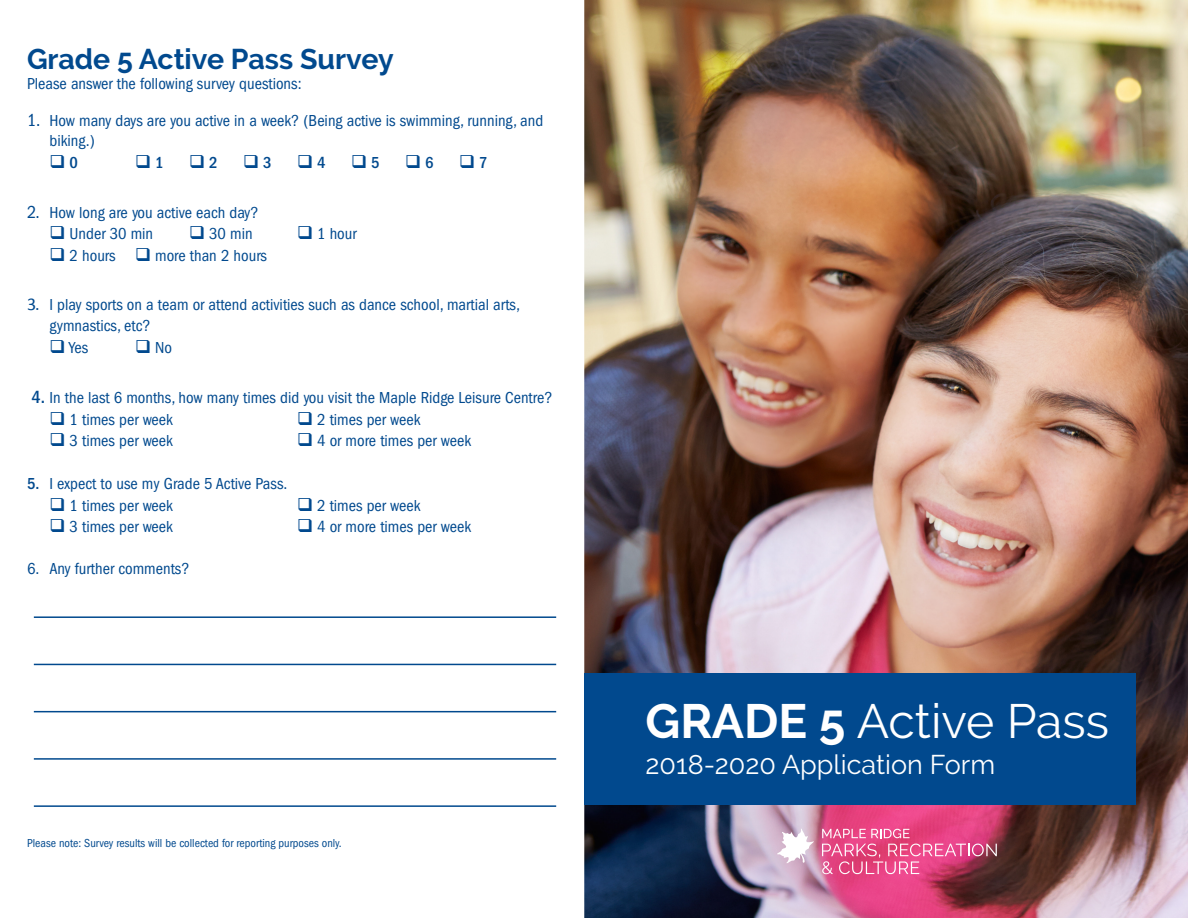
<style>
.page{position:relative;width:1188px;height:918px;background:#fff}
.page>*{position:absolute;margin:0;border:0;box-sizing:border-box;transform-origin:0 0}
.Volunteer_Times{font:48px "Raleway";color:#fff}
.Location___Instructo{font:700 28.5px "Raleway";color:#01498e}
.Location___Instructo-2{font:27px "Raleway";color:#fff}
.Location___Instructo-3{font:condensed 16.5px/19.8px "ITC Franklin Gothic Std";color:#01498e}
.Location___Instructo-4{font:500 condensed 16.5px "ITC Franklin Gothic Std";color:#01498e}
.Location___Instructo-5{font:condensed 12px "ITC Franklin Gothic Std";color:#01498e}
.s1{font-size:18px}
.s2{font-family:"Calibri";font-stretch:normal;font-size:18px}
.s3{font-weight:500;font-size:18px}
.s4{font-weight:500}
.s5{font-weight:700}
</style>
<div class="page">
<hr style="left:34px;top:664px;width:522px;height:1px;background:#01498e">
<img style="left:584px;top:0;width:604px;height:918px">
<hr style="left:34px;top:711px;width:522px;height:1px;background:#01498e">
<hr style="left:34px;top:758px;width:522px;height:2px;background:#01498e">
<hr style="left:34px;top:616px;width:522px;height:2px;background:#01498e">
<hr style="left:34px;top:805px;width:522px;height:2px;background:#01498e">
<div style="left:584px;top:673px;width:552px;height:132px;background:#01498e"></div>
<svg style="left:822px;top:829px;width:88px;height:9px"></svg>
<svg style="left:822px;top:844px;width:175px;height:30px;background:#d75b88"></svg>
<svg style="left:777px;top:829px;width:37px;height:34px"></svg>
<p class="Location___Instructo" style="left:27px;top:43px;width:368px">Grade 5 Active Pass Survey</p>
<p class="Location___Instructo-3" style="left:27px;top:74px;width:276px">Please answer the following survey questions:</p>
<p class="Location___Instructo-3" style="left:50px;top:111px;width:495px;text-indent:-23px"><span class="s1">1.</span> How many days are you active in a week? (Being active is swimming, running, and biking.)</p>
<p class="Location___Instructo-4" style="left:50px;top:153px;width:30px">❑ 0</p>
<p class="Location___Instructo-4" style="left:135px;top:153px;width:30px">❑1</p>
<p class="Location___Instructo-4" style="left:189px;top:153px;width:30px">❑2</p>
<p class="Location___Instructo-4" style="left:243px;top:153px;width:30px">❑3</p>
<p class="Location___Instructo-4" style="left:297px;top:153px;width:30px">❑4</p>
<p class="Location___Instructo-4" style="left:351px;top:153px;width:30px">❑5</p>
<p class="Location___Instructo-4" style="left:405px;top:153px;width:30px">❑ 6</p>
<p class="Location___Instructo-4" style="left:459px;top:153px;width:30px">❑ 7</p>
<p class="Location___Instructo-3" style="left:27px;top:203px;width:233px"><span class="s1">2.</span> How long are you active each day?</p>
<p class="Location___Instructo-3" style="left:50px;top:224px;width:105px">❑ Under 30 min</p>
<p class="Location___Instructo-3" style="left:189px;top:224px;width:65px">❑ 30 min</p>
<p class="Location___Instructo-3" style="left:297px;top:224px;width:61px">❑ 1 hour</p>
<p class="Location___Instructo-3" style="left:50px;top:246px;width:219px">❑ 2 hours ❑ more than 2 hours</p>
<p class="Location___Instructo-3" style="left:50px;top:295px;width:472px;line-height:21px;text-indent:-23px"><span class="s2">3.</span> I play sports on a team or attend activities such as dance school, martial arts, gymnastics, etc?</p>
<p class="Location___Instructo-3" style="left:50px;top:338px;width:40px">❑ Yes</p>
<p class="Location___Instructo-3" style="left:135px;top:338px;width:39px">❑ No</p>
<p class="Location___Instructo-3" style="left:32px;top:388px;width:523px"><span class="s3">4.</span> In the last 6 months, how many times did you visit the Maple Ridge Leisure Centre?</p>
<p class="Location___Instructo-3" style="left:50px;top:410px;width:125px">❑ 1 times per week</p>
<p class="Location___Instructo-3" style="left:297px;top:410px;width:125px">❑ 2 times per week</p>
<p class="Location___Instructo-3" style="left:50px;top:431px;width:125px">❑ 3 times per week</p>
<p class="Location___Instructo-3" style="left:297px;top:431px;width:176px">❑ 4 or more times per week</p>
<p class="Location___Instructo-3" style="left:27px;top:474px;width:262px"><span class="s4">5.</span> I expect to use my Grade 5 Active Pass.</p>
<p class="Location___Instructo-3" style="left:50px;top:495px;width:125px">❑ 1 times per week</p>
<p class="Location___Instructo-3" style="left:297px;top:495px;width:125px">❑ 2 times per week</p>
<p class="Location___Instructo-3" style="left:50px;top:517px;width:125px">❑ 3 times per week</p>
<p class="Location___Instructo-3" style="left:297px;top:517px;width:176px">❑ 4 or more times per week</p>
<p class="Location___Instructo-3" style="left:27px;top:559px;width:164px">6. Any further comments?</p>
<p class="Location___Instructo-5" style="left:27px;top:837px;width:316px">Please note: Survey results will be collected for reporting purposes only.</p>
<p class="Volunteer_Times" style="left:646px;top:693px;width:465px"><span class="s5">GRADE 5</span> Active Pass</p>
<p class="Location___Instructo-2" style="left:646px;top:749px;width:351px">2018-2020 Application Form</p>
</div>
